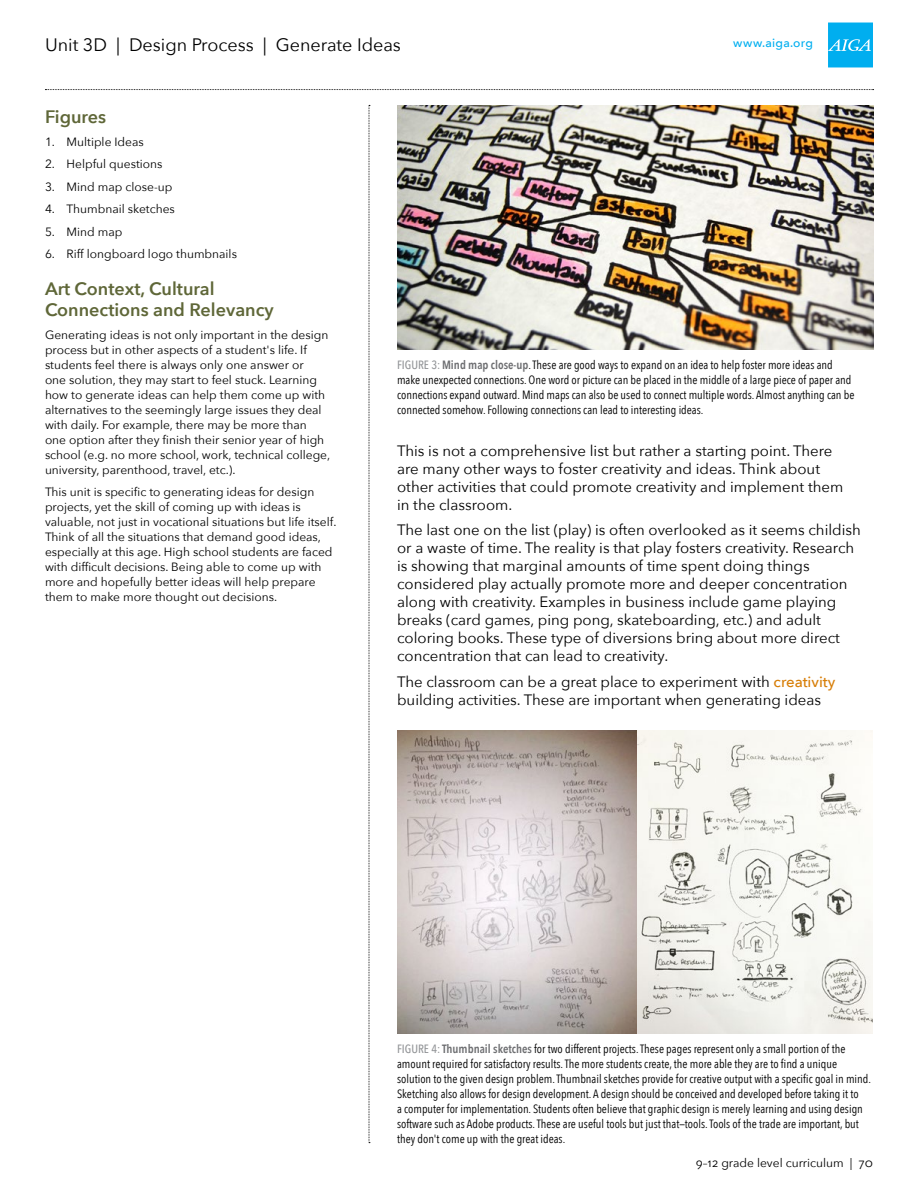
<style>
.page{position:relative;width:918px;height:1188px;background:#fff}
.page>*{position:absolute;margin:0;border:0;box-sizing:border-box;transform-origin:0 0}
.t1{font:600 18px/21.6px "Avenir Next";color:#5f6738}
.t2{font:18px "Avenir Next";color:#000}
.t3{font:15px/18px "Avenir Next";color:#000}
.t4{font:12px/15px "Avenir Next Condensed";color:#000}
.t5{font:12px/15px "Avenir Next";color:#000}
.t6{font:500 12px "Avenir Next";letter-spacing:.015em;color:#00aeef}
.s1{font-weight:500;color:#939598}
.s2{font-weight:600;color:#6d6e71}
.s3{font-weight:500;color:#d77e08}
</style>
<div class="page">
<svg style="left:45px;top:89px;width:829px;height:1px"></svg>
<div style="left:828px;top:23px;width:45px;height:44px;background:#00aeef"></div>
<svg style="left:828px;top:39px;width:43px;height:12px"></svg>
<svg style="left:369px;top:105px;width:1px;height:1038px"></svg>
<img style="left:397px;top:731px;width:476px;height:303px">
<img style="left:397px;top:105px;width:476px;height:244px">
<h1 class="t2" style="left:45px;top:30px;width:357px">Unit 3D | Design Process | Generate Ideas</h1>
<p class="t6" style="left:733px;top:33px;width:81px">www.aiga.org</p>
<h1 class="t1" style="left:45px;top:106px;width:63px">Figures</h1>
<p class="t5" style="left:45px;top:133px;width:100px">1. Multiple Ideas</p>
<p class="t5" style="left:45px;top:156px;width:119px">2. Helpful questions</p>
<p class="t5" style="left:45px;top:178px;width:129px">3. Mind map close-up</p>
<p class="t5" style="left:45px;top:201px;width:131px">4. Thumbnail sketches</p>
<p class="t5" style="left:45px;top:223px;width:79px">5. Mind map</p>
<p class="t5" style="left:45px;top:246px;width:193px">6. Riff longboard logo thumbnails</p>
<h1 class="t1" style="left:45px;top:277px;width:230px">Art Context, Cultural<br>Connections and Relevancy</h1>
<p class="t5" style="left:45px;top:327px;width:287px">Generating ideas is not only important in the design process but in other aspects of a student's life. If students feel there is always only one answer or<br>one solution, they may start to feel stuck. Learning how to generate ideas can help them come up with alternatives to the seemingly large issues they deal with daily. For example, there may be more than one option after they finish their senior year of high school (e.g. no more school, work, technical college, university, parenthood, travel, etc.).</p>
<p class="t5" style="left:45px;top:484px;width:293px">This unit is specific to generating ideas for design projects, yet the skill of coming up with ideas is valuable, not just in vocational situations but life itself.<br>Think of all the situations that demand good ideas, especially at this age. High school students are faced with difficult decisions. Being able to come up with more and hopefully better ideas will help prepare them to make more thought out decisions.</p>
<p class="t4" style="left:397px;top:356px;width:459px"><span class="s1">FIGURE 3:</span><span class="s2">Mind map close-up</span>. These are good ways to expand on an idea to help foster more ideas and make unexpected connections. One word or picture can be placed in the middle of a large piece of paper and connections expand outward. Mind maps can also be used to connect multiple words. Almost anything can be connected somehow. Following connections can lead to interesting ideas.</p>
<p class="t3" style="left:397px;top:441px;width:448px">This is not a comprehensive list but rather a starting point. There are many other ways to foster creativity and ideas. Think about other activities that could promote creativity and implement them in the classroom.</p>
<p class="t3" style="left:397px;top:520px;width:465px">The last one on the list (play) is often overlooked as it seems childish or a waste of time. The reality is that play fosters creativity. Research is showing that marginal amounts of time spent doing things considered play actually promote more and deeper concentration along with creativity. Examples in business include game playing breaks (card games, ping pong, skateboarding, etc.) and adult coloring books. These type of diversions bring about more direct concentration that can lead to creativity.</p>
<p class="t3" style="left:397px;top:672px;width:440px">The classroom can be a great place to experiment with <span class="s3">creativity </span>building activities. These are important when generating ideas</p>
<p class="t4" style="left:397px;top:1040px;width:476px"><span class="s1">FIGURE 4:</span><span class="s2">Thumbnail sketches</span> for two different projects. These pages represent only a small portion of the amount required for satisfactory results. The more students create, the more able they are to find a unique solution to the given design problem. Thumbnail sketches provide for creative output with a specific goal in mind.<br>Sketching also allows for design development. A design should be conceived and developed before taking it to<br>a computer for implementation. Students often believe that graphic design is merely learning and using design software such as Adobe products. These are useful tools but just that—tools. Tools of the trade are important, but they don't come up with the great ideas.</p>
<p class="t5" style="left:696px;top:1154px;width:179px">9–12 grade level curriculum | 70</p>
</div>
